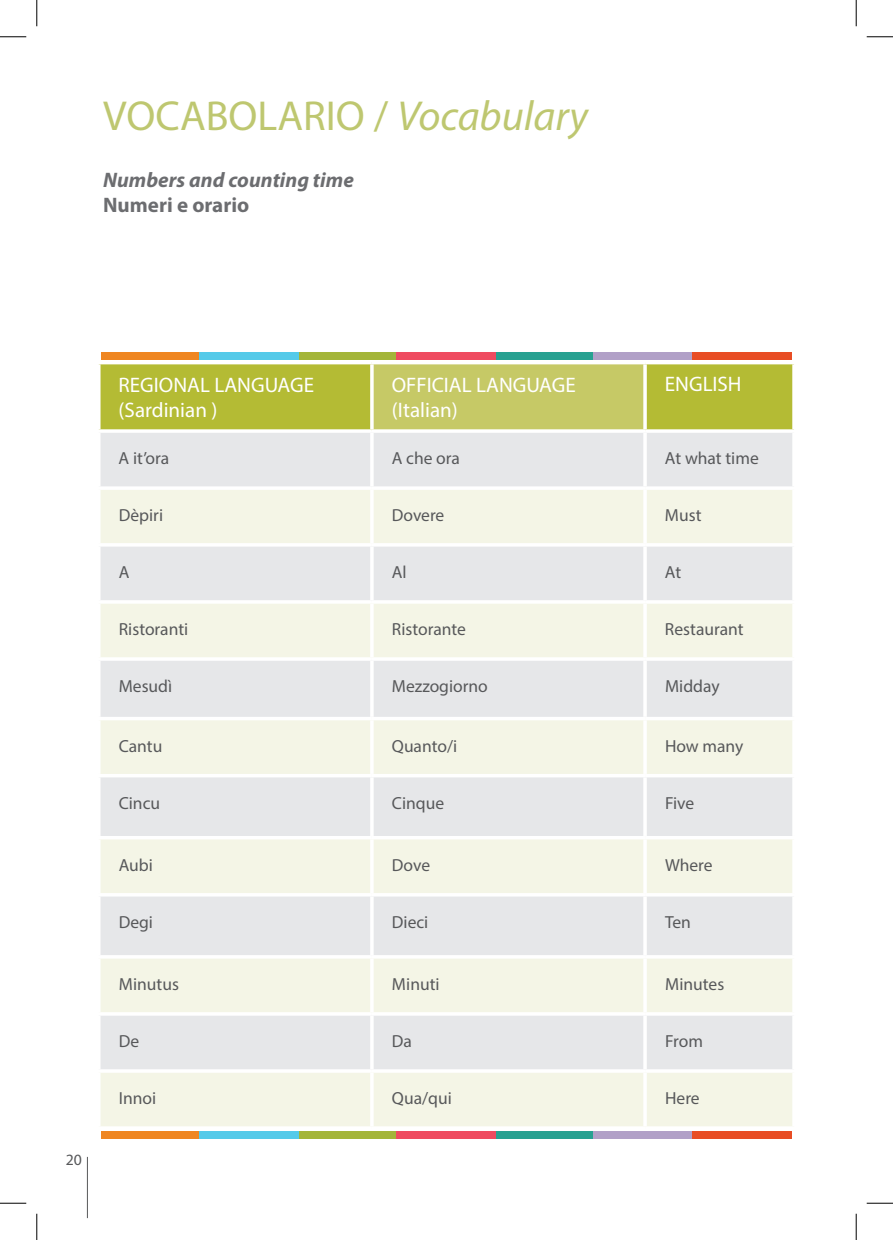
<style>
.page{position:relative;width:893px;height:1240px;background:#fff}
.page>*{position:absolute;margin:0;border:0;box-sizing:border-box;transform-origin:0 0}
.t1{font:42px "Myriad Pro";color:#bec770}
.t2{font:21px/25.2px "Myriad Pro";color:#fff}
.t3{font:italic 700 21px "Myriad Pro";color:#6c6d70}
.t4{font:700 21px "Myriad Pro";color:#6c6d70}
.t5{font:17.5px "Myriad Pro";color:#57585a}
.t6{font:15.75px "Myriad Pro";color:#57585a}
.s1{font-style:italic}
</style>
<div class="page">
<hr style="left:87px;top:1156px;width:1px;height:61px;background:#57585a">
<div style="left:101px;top:1131px;width:99px;height:7px;background:#ef8621"></div>
<div style="left:297px;top:1131px;width:100px;height:7px;background:#a4b539"></div>
<div style="left:495px;top:1131px;width:99px;height:7px;background:#27a191"></div>
<div style="left:199px;top:1131px;width:99px;height:7px;background:#55cae9"></div>
<div style="left:396px;top:1131px;width:99px;height:7px;background:#ef4b60"></div>
<div style="left:593px;top:1131px;width:99px;height:7px;background:#b1a0c7"></div>
<div style="left:692px;top:1131px;width:99px;height:7px;background:#e84d24"></div>
<div style="left:101px;top:352px;width:99px;height:8px;background:#ef8621"></div>
<div style="left:297px;top:352px;width:100px;height:8px;background:#a4b539"></div>
<div style="left:495px;top:352px;width:99px;height:8px;background:#27a191"></div>
<div style="left:199px;top:352px;width:99px;height:8px;background:#55cae9"></div>
<div style="left:396px;top:352px;width:99px;height:8px;background:#ef4b60"></div>
<div style="left:593px;top:352px;width:99px;height:8px;background:#b1a0c7"></div>
<div style="left:692px;top:352px;width:99px;height:8px;background:#e84d24"></div>
<div style="left:100px;top:364px;width:691px;height:65px;background:#b4bb34"></div>
<div style="left:372px;top:362px;width:272px;height:69px;background:#c6c966"></div>
<div style="left:100px;top:433px;width:691px;height:53px;background:#e6e7e9"></div>
<svg style="left:100px;top:490px;width:691px;height:636px;background:#edeee7"></svg>
<hr style="left:372px;top:361px;width:272px;height:3px;background:#fff">
<hr style="left:370px;top:364px;width:3px;height:65px;background:#fff">
<hr style="left:643px;top:364px;width:3px;height:65px;background:#fff">
<svg style="left:791px;top:364px;width:3px;height:65px"></svg>
<svg style="left:99px;top:429px;width:273px;height:2px"></svg>
<svg style="left:372px;top:429px;width:272px;height:2px"></svg>
<svg style="left:644px;top:429px;width:150px;height:2px"></svg>
<svg style="left:791px;top:433px;width:1px;height:53px"></svg>
<hr style="left:370px;top:546px;width:3px;height:54px;background:#fff">
<hr style="left:643px;top:546px;width:3px;height:54px;background:#fff">
<svg style="left:791px;top:547px;width:1px;height:53px"></svg>
<hr style="left:370px;top:660px;width:3px;height:56px;background:#fff">
<hr style="left:643px;top:660px;width:3px;height:56px;background:#fff">
<svg style="left:791px;top:661px;width:1px;height:55px"></svg>
<hr style="left:370px;top:490px;width:3px;height:53px;background:#fff">
<hr style="left:643px;top:490px;width:3px;height:53px;background:#fff">
<svg style="left:791px;top:490px;width:1px;height:53px"></svg>
<hr style="left:97px;top:543px;width:275px;height:3px;background:#fff">
<hr style="left:372px;top:543px;width:272px;height:3px;background:#fff">
<hr style="left:644px;top:543px;width:151px;height:3px;background:#fff">
<hr style="left:97px;top:600px;width:275px;height:3px;background:#fff">
<hr style="left:97px;top:657px;width:275px;height:3px;background:#fff">
<hr style="left:372px;top:600px;width:272px;height:3px;background:#fff">
<hr style="left:370px;top:603px;width:3px;height:54px;background:#fff">
<hr style="left:372px;top:657px;width:272px;height:3px;background:#fff">
<hr style="left:644px;top:600px;width:151px;height:3px;background:#fff">
<hr style="left:643px;top:603px;width:3px;height:54px;background:#fff">
<svg style="left:791px;top:604px;width:1px;height:53px"></svg>
<hr style="left:644px;top:657px;width:151px;height:3px;background:#fff">
<hr style="left:370px;top:1072px;width:3px;height:54px;background:#fff">
<hr style="left:643px;top:1072px;width:3px;height:54px;background:#fff">
<svg style="left:791px;top:1073px;width:1px;height:53px"></svg>
<hr style="left:370px;top:433px;width:3px;height:53px;background:#fff">
<hr style="left:643px;top:433px;width:3px;height:53px;background:#fff">
<svg style="left:100px;top:716px;width:272px;height:4px"></svg>
<svg style="left:372px;top:716px;width:272px;height:4px"></svg>
<hr style="left:370px;top:720px;width:3px;height:53px;background:#fff">
<svg style="left:644px;top:716px;width:148px;height:4px"></svg>
<hr style="left:643px;top:720px;width:3px;height:53px;background:#fff">
<svg style="left:791px;top:720px;width:1px;height:53px"></svg>
<svg style="left:100px;top:773px;width:272px;height:4px"></svg>
<svg style="left:372px;top:773px;width:272px;height:4px"></svg>
<hr style="left:370px;top:777px;width:3px;height:58px;background:#fff">
<svg style="left:644px;top:773px;width:148px;height:4px"></svg>
<hr style="left:643px;top:777px;width:3px;height:58px;background:#fff">
<svg style="left:791px;top:777px;width:1px;height:58px"></svg>
<svg style="left:100px;top:835px;width:272px;height:4px"></svg>
<svg style="left:372px;top:835px;width:272px;height:4px"></svg>
<hr style="left:370px;top:839px;width:3px;height:54px;background:#fff">
<svg style="left:644px;top:835px;width:148px;height:4px"></svg>
<hr style="left:643px;top:839px;width:3px;height:54px;background:#fff">
<svg style="left:791px;top:839px;width:1px;height:54px"></svg>
<hr style="left:97px;top:893px;width:275px;height:3px;background:#fff">
<hr style="left:372px;top:893px;width:272px;height:3px;background:#fff">
<hr style="left:370px;top:896px;width:3px;height:59px;background:#fff">
<hr style="left:644px;top:893px;width:151px;height:3px;background:#fff">
<hr style="left:643px;top:896px;width:3px;height:59px;background:#fff">
<svg style="left:791px;top:896px;width:1px;height:59px"></svg>
<hr style="left:97px;top:955px;width:275px;height:3px;background:#fff">
<hr style="left:372px;top:955px;width:272px;height:3px;background:#fff">
<hr style="left:370px;top:958px;width:3px;height:54px;background:#fff">
<hr style="left:644px;top:955px;width:151px;height:3px;background:#fff">
<hr style="left:643px;top:958px;width:3px;height:54px;background:#fff">
<svg style="left:791px;top:959px;width:1px;height:53px"></svg>
<hr style="left:97px;top:1012px;width:275px;height:3px;background:#fff">
<hr style="left:97px;top:1069px;width:275px;height:3px;background:#fff">
<hr style="left:372px;top:1012px;width:272px;height:3px;background:#fff">
<hr style="left:370px;top:1015px;width:3px;height:54px;background:#fff">
<hr style="left:372px;top:1069px;width:272px;height:3px;background:#fff">
<hr style="left:644px;top:1012px;width:151px;height:3px;background:#fff">
<hr style="left:643px;top:1015px;width:3px;height:54px;background:#fff">
<svg style="left:791px;top:1016px;width:1px;height:53px"></svg>
<hr style="left:644px;top:1069px;width:151px;height:3px;background:#fff">
<svg style="left:0;top:36px;width:26px;height:1px"></svg>
<svg style="left:866px;top:36px;width:26px;height:1px"></svg>
<svg style="left:0;top:1202px;width:26px;height:1px"></svg>
<svg style="left:866px;top:1202px;width:26px;height:1px"></svg>
<svg style="left:36px;top:0;width:1px;height:26px"></svg>
<svg style="left:36px;top:1213px;width:1px;height:26px"></svg>
<svg style="left:855px;top:0;width:1px;height:26px"></svg>
<svg style="left:855px;top:1213px;width:1px;height:26px"></svg>
<h1 class="t1" style="left:103px;top:90px;width:486px">VOCABOLARIO / <span class="s1">Vocabulary</span></h1>
<p class="t3" style="left:103px;top:166px;width:252px">Numbers and counting time</p>
<p class="t4" style="left:103px;top:191px;width:147px">Numeri e orario</p>
<p class="t6" style="left:66px;top:1150px;width:18px">20</p>
<p class="t2" style="left:119px;top:372px;width:197px">REGIONAL LANGUAGE (Sardinian )</p>
<p class="t2" style="left:391px;top:372px;width:185px">OFFICIAL LANGUAGE (Italian)</p>
<p class="t2" style="left:664px;top:371px;width:78px">ENGLISH</p>
<p class="t5" style="left:119px;top:447px;width:52px">A it’ora</p>
<p class="t5" style="left:391px;top:447px;width:70px">A che ora</p>
<p class="t5" style="left:664px;top:447px;width:95px">At what time</p>
<p class="t5" style="left:119px;top:504px;width:46px">Dèpiri</p>
<p class="t5" style="left:391px;top:504px;width:54px">Dovere</p>
<p class="t5" style="left:664px;top:504px;width:38px">Must</p>
<p class="t5" style="left:119px;top:561px;width:12px">A</p>
<p class="t5" style="left:391px;top:561px;width:16px">Al</p>
<p class="t5" style="left:664px;top:561px;width:18px">At</p>
<p class="t5" style="left:119px;top:618px;width:71px">Ristoranti</p>
<p class="t5" style="left:391px;top:618px;width:76px">Ristorante</p>
<p class="t5" style="left:664px;top:618px;width:80px">Restaurant</p>
<p class="t5" style="left:119px;top:675px;width:55px">Mesudì</p>
<p class="t5" style="left:391px;top:675px;width:97px">Mezzogiorno</p>
<p class="t5" style="left:664px;top:675px;width:56px">Midday</p>
<p class="t5" style="left:119px;top:734px;width:45px">Cantu</p>
<p class="t5" style="left:391px;top:734px;width:67px">Quanto/i</p>
<p class="t5" style="left:664px;top:734px;width:80px">How many</p>
<p class="t5" style="left:119px;top:792px;width:43px">Cincu</p>
<p class="t5" style="left:391px;top:792px;width:54px">Cinque</p>
<p class="t5" style="left:664px;top:792px;width:31px">Five</p>
<p class="t5" style="left:119px;top:854px;width:36px">Aubi</p>
<p class="t5" style="left:391px;top:854px;width:40px">Dove</p>
<p class="t5" style="left:664px;top:854px;width:49px">Where</p>
<p class="t5" style="left:119px;top:911px;width:36px">Degi</p>
<p class="t5" style="left:392px;top:911px;width:38px">Dieci</p>
<p class="t5" style="left:664px;top:911px;width:27px">Ten</p>
<p class="t5" style="left:119px;top:973px;width:62px">Minutus</p>
<p class="t5" style="left:392px;top:973px;width:49px">Minuti</p>
<p class="t5" style="left:664px;top:973px;width:61px">Minutes</p>
<p class="t5" style="left:119px;top:1030px;width:22px">De</p>
<p class="t5" style="left:392px;top:1030px;width:22px">Da</p>
<p class="t5" style="left:664px;top:1030px;width:39px">From</p>
<p class="t5" style="left:119px;top:1087px;width:39px">Innoi</p>
<p class="t5" style="left:392px;top:1087px;width:61px">Qua/qui</p>
<p class="t5" style="left:664px;top:1087px;width:36px">Here</p>
</div>
